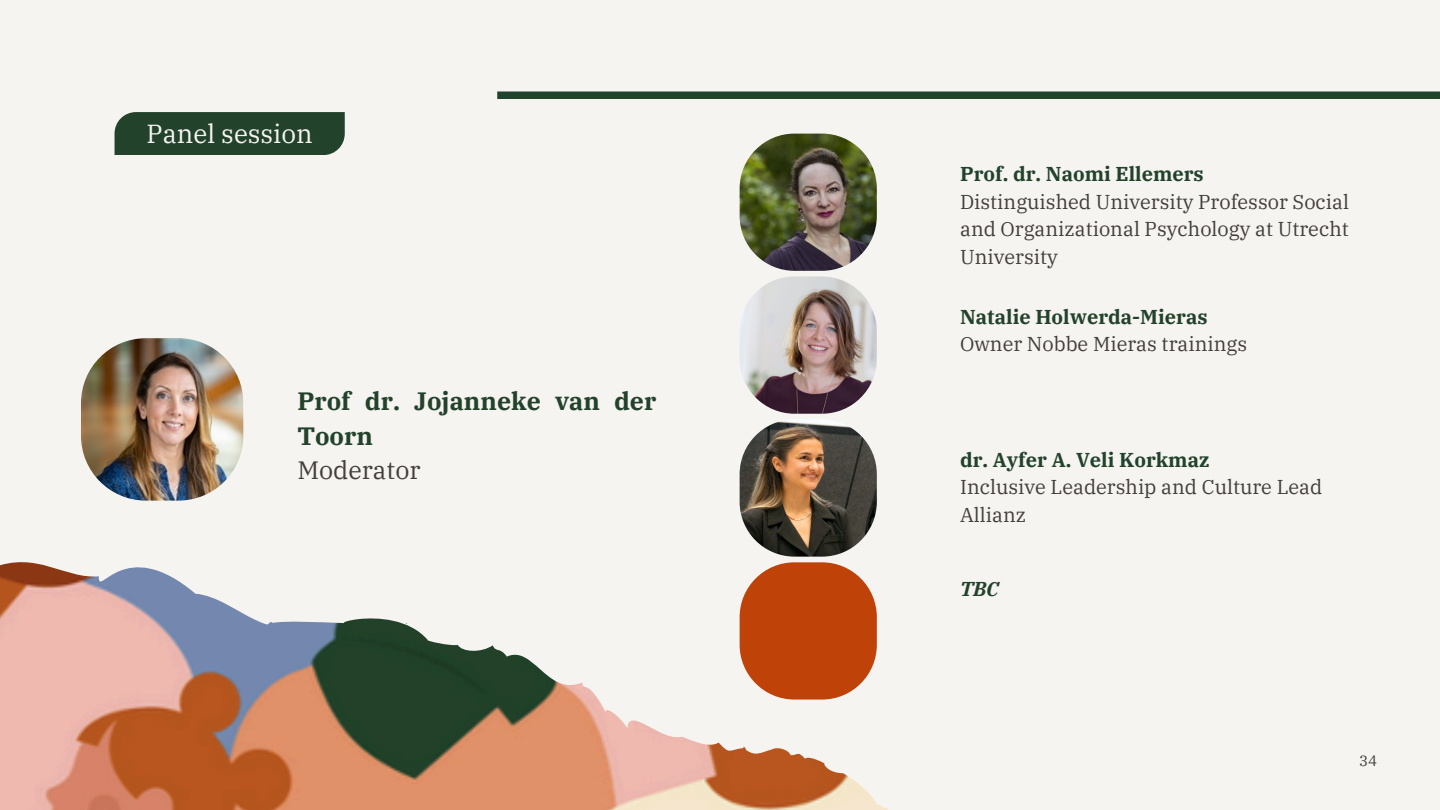
<style>
.page{position:relative;width:1440px;height:810px;background:#f6f4f1}
.page>*{position:absolute;margin:0;border:0;box-sizing:border-box;transform-origin:0 0}
.t1{font:26px "IBM Plex Serif";color:#f6f4f1}
.t2{font:700 25px/34.5px "IBM Plex Serif";color:#22422b}
.t3{font:20px/27.8px "IBM Plex Serif";color:#423e3a}
.t4{font:italic 700 20px "IBM Plex Serif";color:#22422b}
.t5{font:15px "IBM Plex Serif";color:#423e3a}
.s1{font-weight:400;color:#423e3a}
.s2{font-weight:700;color:#22422b}
</style>
<div class="page">
<div style="left:115px;top:112px;width:230px;height:43px;background:#22422b"></div>
<img style="left:0;top:562px;width:888px;height:248px">
<div style="left:497px;top:92px;width:943px;height:7px;background:#22422b"></div>
<img style="left:740px;top:419px;width:137px;height:138px;border-radius:55px">
<div style="left:740px;top:562px;width:137px;height:138px;background:#bf4208;border-radius:55px"></div>
<img style="left:740px;top:134px;width:137px;height:137px;border-radius:55px">
<img style="left:740px;top:276px;width:137px;height:138px;border-radius:55px">
<img style="left:81px;top:338px;width:162px;height:163px;border-radius:65px">
<p class="t1" style="left:147px;top:116px;width:168px">Panel session</p>
<h3 class="t2" style="left:297px;top:384px;width:361px">Prof dr. Jojanneke van der<br>Toorn<br><span class="s1">Moderator</span></h3>
<h3 class="t3" style="left:960px;top:159px;width:391px"><span class="s2">Prof. dr. Naomi Ellemers<br></span>Distinguished University Professor Social and Organizational Psychology at Utrecht<br>University</h3>
<h3 class="t3" style="left:960px;top:302px;width:289px"><span class="s2">Natalie Holwerda-Mieras<br></span>Owner Nobbe Mieras trainings</h3>
<p class="t3" style="left:960px;top:445px;width:364px"><span class="s2">dr. Ayfer A. Veli Korkmaz<br></span>Inclusive Leadership and Culture Lead<br>Allianz</p>
<p class="t4" style="left:960px;top:575px;width:40px">TBC</p>
<p class="t5" style="left:1359px;top:750px;width:19px">34</p>
</div>
